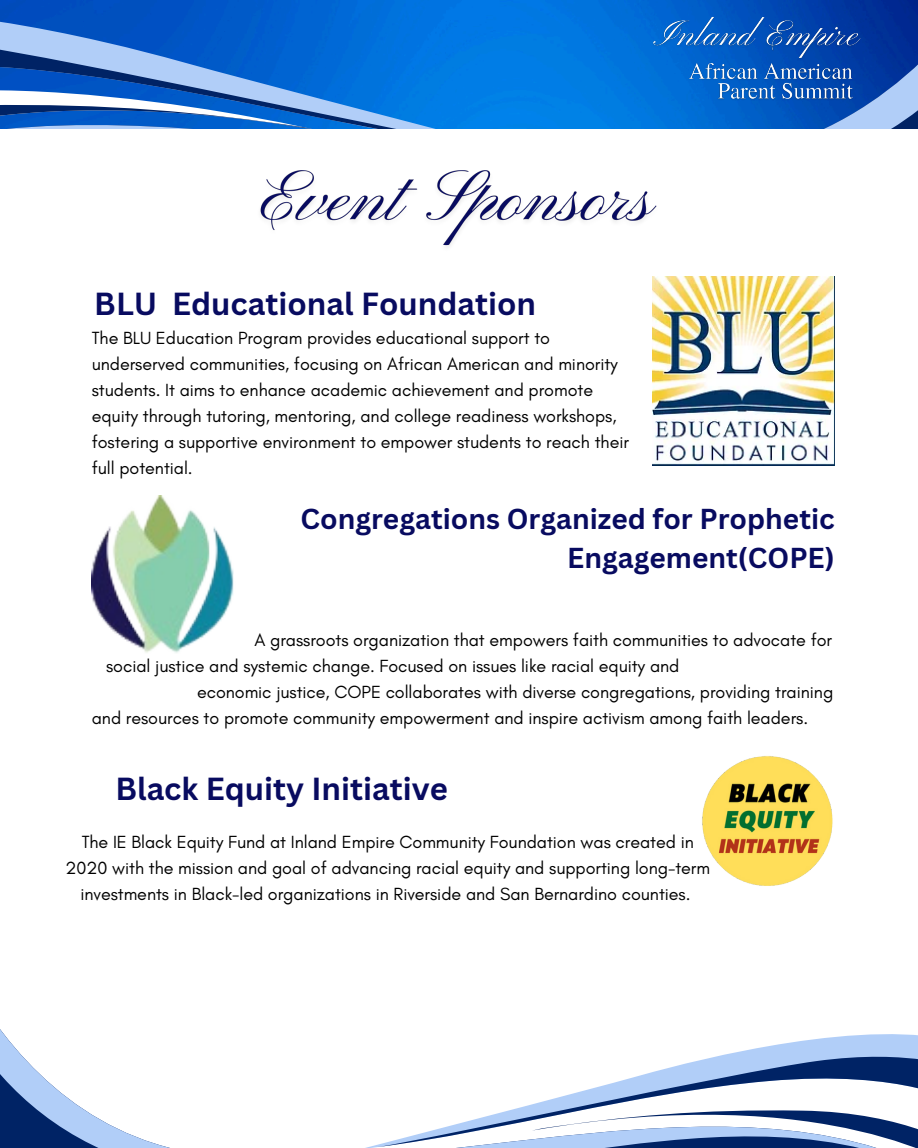
<style>
.page{position:relative;width:918px;height:1148px;background:#fff}
.page>*{position:absolute;margin:0;border:0;box-sizing:border-box;transform-origin:0 0}
.t1{font:700 31.05px "Canva Sans";color:#080b60}
.t2{font:700 28.05px/39px "Canva Sans";color:#080b60;text-align:right}
.t3{font:17.85px/25.8px "Glacial Indifference";letter-spacing:-.005em;color:#000}
</style>
<div class="page">
<svg style="left:527px;top:0;width:391px;height:129px;background:#0d6bce"></svg>
<svg style="left:0;top:0;width:527px;height:129px;background:#0164d1"></svg>
<svg style="left:0;top:28px;width:506px;height:101px;background:#2b7cd4"></svg>
<svg style="left:0;top:1029px;width:166px;height:118px"></svg>
<svg style="left:369px;top:1034px;width:549px;height:113px"></svg>
<svg style="left:378px;top:1048px;width:540px;height:99px"></svg>
<img style="left:648px;top:14px;width:217px;height:50px">
<img style="left:685px;top:55px;width:171px;height:50px">
<img style="left:92px;top:495px;width:142px;height:158px">
<img style="left:702px;top:755px;width:131px;height:131px">
<img style="left:652px;top:276px;width:183px;height:189px">
<img style="left:260px;top:170px;width:397px;height:77px">
<p class="t1" style="left:94px;top:282px;width:443px">BLU Educational Foundation</p>
<h3 class="t3" style="left:92px;top:325px;width:539px">The BLU Education Program provides educational support to underserved communities, focusing on African American and minority students. It aims to enhance academic achievement and promote equity through tutoring, mentoring, and college readiness workshops, fostering a supportive environment to empower students to reach their full potential.</h3>
<p class="t2" style="left:300px;top:498px;width:536px">Congregations Organized for Prophetic<br>Engagement(COPE)</p>
<p class="t3" style="left:254px;top:627px;width:579px">A grassroots organization that empowers faith communities to advocate for</p>
<p class="t3" style="left:106px;top:653px;width:575px">social justice and systemic change. Focused on issues like racial equity and</p>
<p class="t3" style="left:92px;top:678px;width:743px;text-indent:105px">economic justice, COPE collaborates with diverse congregations, providing training and resources to promote community empowerment and inspire activism among faith leaders.</p>
<p class="t1" style="left:115px;top:766px;width:334px">Black Equity Initiative</p>
<p class="t3" style="left:66px;top:828px;width:646px;text-align:center">The IE Black Equity Fund at Inland Empire Community Foundation was created in<br>2020 with the mission and goal of advancing racial equity and supporting long-term investments in Black-led organizations in Riverside and San Bernardino counties.</p>
</div>
